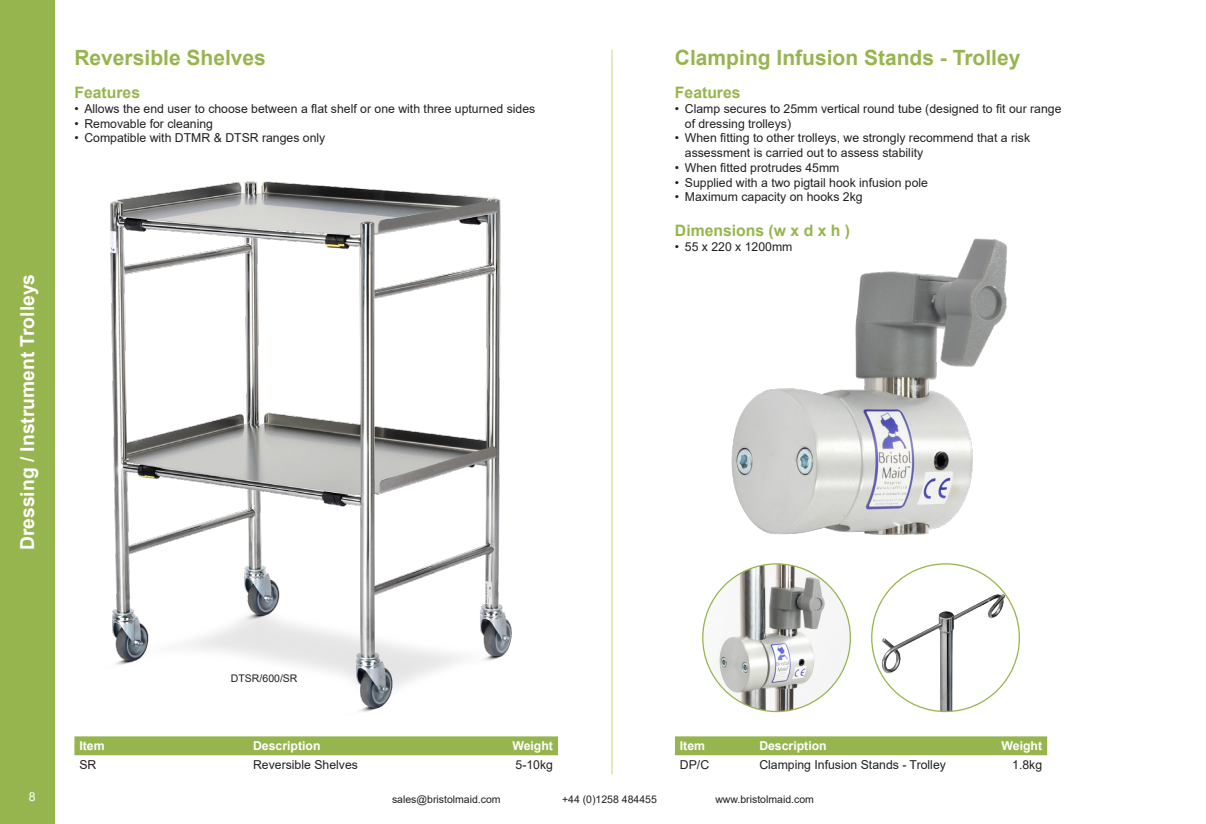
<style>
.page{position:relative;width:1206px;height:824px;background:#fff}
.page>*{position:absolute;margin:0;border:0;box-sizing:border-box;transform-origin:0 0}
.t1{font:700 21px "Arial";color:#97b54e}
.t2{font:700 19.25px "Arial";color:#fff}
.t3{font:700 15.75px "Arial";color:#97b54e}
.t4{font:12.25px/14.7px "Arial";color:#231f20}
.t5{font:700 12.25px "Arial";color:#fff}
.t6{font:12.25px "Arial";color:#fff}
.t7{font:10.5px "Arial";color:#231f20}
</style>
<div class="page">
<div style="left:0;top:0;width:55px;height:823px;background:#97b54e"></div>
<svg style="left:74px;top:744px;width:484px;height:12px;background:#9db958"></svg>
<img style="left:74px;top:181px;width:484px;height:563px">
<img style="left:731px;top:238px;width:276px;height:297px">
<div style="left:675px;top:736px;width:372px;height:19px;background:#97b54e"></div>
<img style="left:702px;top:564px;width:148px;height:147px;border-radius:74px">
<img style="left:876px;top:589px;width:134px;height:122px">
<hr style="left:611px;top:50px;width:2px;height:724px;background:#e0e7ba">
<p class="t1" style="left:74px;top:43px;width:193px">Reversible Shelves</p>
<p class="t3" style="left:74px;top:82px;width:67px">Features</p>
<p class="t4" style="left:74px;top:101px;width:462px">• Allows the end user to choose between a flat shelf or one with three upturned sides</p>
<p class="t4" style="left:74px;top:116px;width:140px">• Removable for cleaning</p>
<p class="t4" style="left:74px;top:131px;width:252px">• Compatible with DTMR &amp; DTSR ranges only</p>
<h2 class="t2" style="left:14px;top:550px;width:277px;rotate:-90deg">Dressing / Instrument Trolleys</h2>
<p class="t7" style="left:231px;top:671px;width:68px">DTSR/600/SR</p>
<p class="t5" style="left:79px;top:737px;width:27px">Item</p>
<p class="t5" style="left:253px;top:737px;width:69px">Description</p>
<p class="t5" style="left:512px;top:737px;width:42px">Weight</p>
<p class="t4" style="left:79px;top:757px;width:19px">SR</p>
<p class="t4" style="left:253px;top:757px;width:106px">Reversible Shelves</p>
<p class="t4" style="left:515px;top:757px;width:39px">5-10kg</p>
<p class="t1" style="left:675px;top:43px;width:347px">Clamping Infusion Stands - Trolley</p>
<p class="t3" style="left:675px;top:82px;width:67px">Features</p>
<p class="t4" style="left:685px;top:101px;width:378px;text-indent:-10px">• Clamp secures to 25mm vertical round tube (designed to fit our range of dressing trolleys)</p>
<p class="t4" style="left:685px;top:131px;width:347px;text-indent:-10px">• When fitting to other trolleys, we strongly recommend that a risk assessment is carried out to assess stability</p>
<p class="t4" style="left:675px;top:160px;width:166px">• When fitted protrudes 45mm</p>
<p class="t4" style="left:675px;top:175px;width:254px">• Supplied with a two pigtail hook infusion pole</p>
<p class="t4" style="left:675px;top:189px;width:189px">• Maximum capacity on hooks 2kg</p>
<p class="t3" style="left:675px;top:219px;width:177px">Dimensions (w x d x h )</p>
<p class="t4" style="left:675px;top:239px;width:119px">• 55 x 220 x 1200mm</p>
<p class="t5" style="left:680px;top:737px;width:27px">Item</p>
<p class="t5" style="left:759px;top:737px;width:69px">Description</p>
<p class="t5" style="left:1001px;top:737px;width:42px">Weight</p>
<p class="t4" style="left:680px;top:757px;width:31px">DP/C</p>
<p class="t4" style="left:759px;top:757px;width:188px">Clamping Infusion Stands - Trolley</p>
<p class="t4" style="left:1012px;top:757px;width:31px">1.8kg</p>
<p class="t6" style="left:29px;top:788px;width:8px">8</p>
<p class="t7" style="left:392px;top:792px;width:110px">sales@bristolmaid.com</p>
<p class="t7" style="left:562px;top:792px;width:96px">+44 (0)1258 484455</p>
<p class="t7" style="left:715px;top:792px;width:100px">www.bristolmaid.com</p>
</div>
